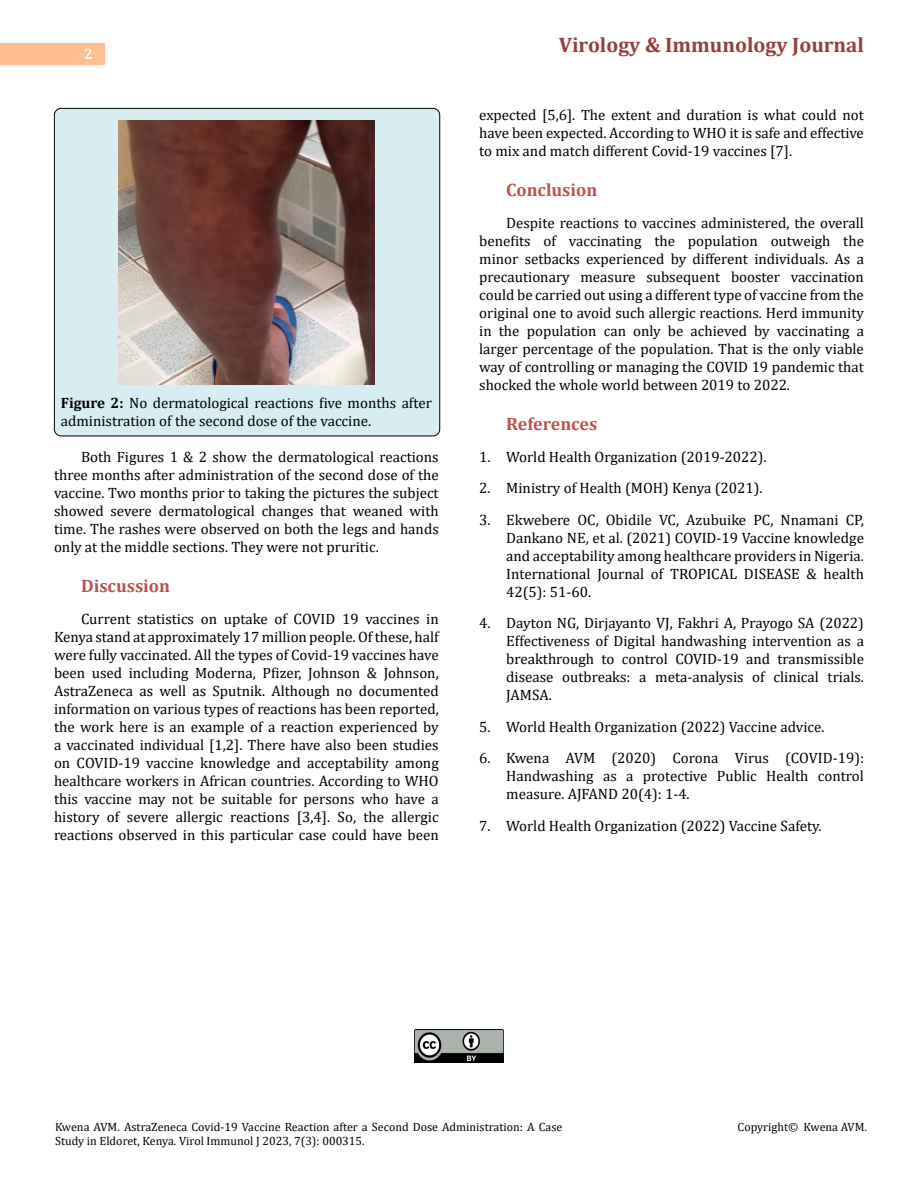
<style>
.page{position:relative;width:918px;height:1188px;background:#fff}
.page>*{position:absolute;margin:0;border:0;box-sizing:border-box;transform-origin:0 0}
.t1{font:700 21px "Cambria";color:#953f3c}
.t2{font:700 18px "Cambria";color:#c0504d}
.t3{font:15px/18px "Cambria";color:#000;text-align:justify}
.t4{font:700 15px "Cambria";color:#fff}
.t5{font:12px/14.4px "Cambria";color:#000}
.s1{font-weight:700}
</style>
<div class="page">
<div style="left:0;top:43px;width:105px;height:21px;background:#ffbf91"></div>
<div style="left:54px;top:108px;width:386px;height:328px;background:#d8edf2;border-radius:7px"></div>
<div style="left:54px;top:108px;width:386px;height:328px;border:1px solid #000;border-radius:7px"></div>
<img style="left:118px;top:120px;width:257px;height:265px">
<img style="left:415px;top:1029px;width:88px;height:34px">
<p class="t4" style="left:84px;top:44px;width:10px">2</p>
<p class="t3" style="left:61px;top:393px;width:373px"><span class="s1">Figure 2:</span> No dermatological reactions five months after administration of the second dose of the vaccine.</p>
<p class="t3" style="left:54px;top:447px;width:386px;text-indent:27px">Both Figures 1 &amp; 2 show the dermatological reactions three months after administration of the second dose of the vaccine. Two months prior to taking the pictures the subject showed severe dermatological changes that weaned with time. The rashes were observed on both the legs and hands only at the middle sections. They were not pruritic.</p>
<p class="t2" style="left:81px;top:573px;width:91px">Discussion</p>
<p class="t3" style="left:54px;top:609px;width:386px;text-indent:27px">Current statistics on uptake of COVID 19 vaccines in Kenya stand at approximately 17 million people. Of these, half were fully vaccinated. All the types of Covid-19 vaccines have been used including Moderna, Pfizer, Johnson &amp; Johnson, AstraZeneca as well as Sputnik. Although no documented information on various types of reactions has been reported, the work here is an example of a reaction experienced by a vaccinated individual [1,2]. There have also been studies on COVID-19 vaccine knowledge and acceptability among healthcare workers in African countries. According to WHO this vaccine may not be suitable for persons who have a history of severe allergic reactions [3,4]. So, the allergic reactions observed in this particular case could have been</p>
<h1 class="t1" style="left:559px;top:30px;width:307px">Virology &amp; Immunology Journal</h1>
<p class="t3" style="left:479px;top:105px;width:386px">expected [5,6]. The extent and duration is what could not have been expected. According to WHO it is safe and effective to mix and match different Covid-19 vaccines [7].</p>
<p class="t2" style="left:506px;top:177px;width:93px">Conclusion</p>
<p class="t3" style="left:479px;top:213px;width:386px;text-indent:27px">Despite reactions to vaccines administered, the overall benefits of vaccinating the population outweigh the minor setbacks experienced by different individuals. As a precautionary measure subsequent booster vaccination could be carried out using a different type of vaccine from the original one to avoid such allergic reactions. Herd immunity in the population can only be achieved by vaccinating a larger percentage of the population. That is the only viable way of controlling or managing the COVID 19 pandemic that shocked the whole world between 2019 to 2022.</p>
<p class="t2" style="left:506px;top:411px;width:93px">References</p>
<p class="t3" style="left:479px;top:447px;width:289px">1. World Health Organization (2019-2022).</p>
<p class="t3" style="left:479px;top:479px;width:285px">2. Ministry of Health (MOH) Kenya (2021).</p>
<p class="t3" style="left:506px;top:510px;width:359px;text-indent:-27px">3. Ekwebere OC, Obidile VC, Azubuike PC, Nnamani CP, Dankano NE, et al. (2021) COVID-19 Vaccine knowledge and acceptability among healthcare providers in Nigeria.<br>International Journal of TROPICAL DISEASE &amp; health 42(5): 51-60.</p>
<p class="t3" style="left:506px;top:614px;width:359px;text-indent:-27px">4. Dayton NG, Dirjayanto VJ, Fakhri A, Prayogo SA (2022)<br>Effectiveness of Digital handwashing intervention as a breakthrough to control COVID-19 and transmissible disease outbreaks: a meta-analysis of clinical trials.<br>JAMSA.</p>
<p class="t3" style="left:479px;top:717px;width:347px">5. World Health Organization (2022) Vaccine advice.</p>
<p class="t3" style="left:506px;top:749px;width:359px;text-indent:-27px">6. Kwena AVM (2020) Corona Virus (COVID-19):<br>Handwashing as a protective Public Health control measure. AJFAND 20(4): 1-4.</p>
<p class="t3" style="left:479px;top:816px;width:344px">7. World Health Organization (2022) Vaccine Safety.</p>
<p class="t5" style="left:55px;top:1120px;width:509px">Kwena AVM. AstraZeneca Covid-19 Vaccine Reaction after a Second Dose Administration: A Case<br>Study in Eldoret, Kenya. Virol Immunol J 2023, 7(3): 000315.</p>
<p class="t5" style="left:738px;top:1120px;width:131px">Copyright© Kwena AVM.</p>
</div>
